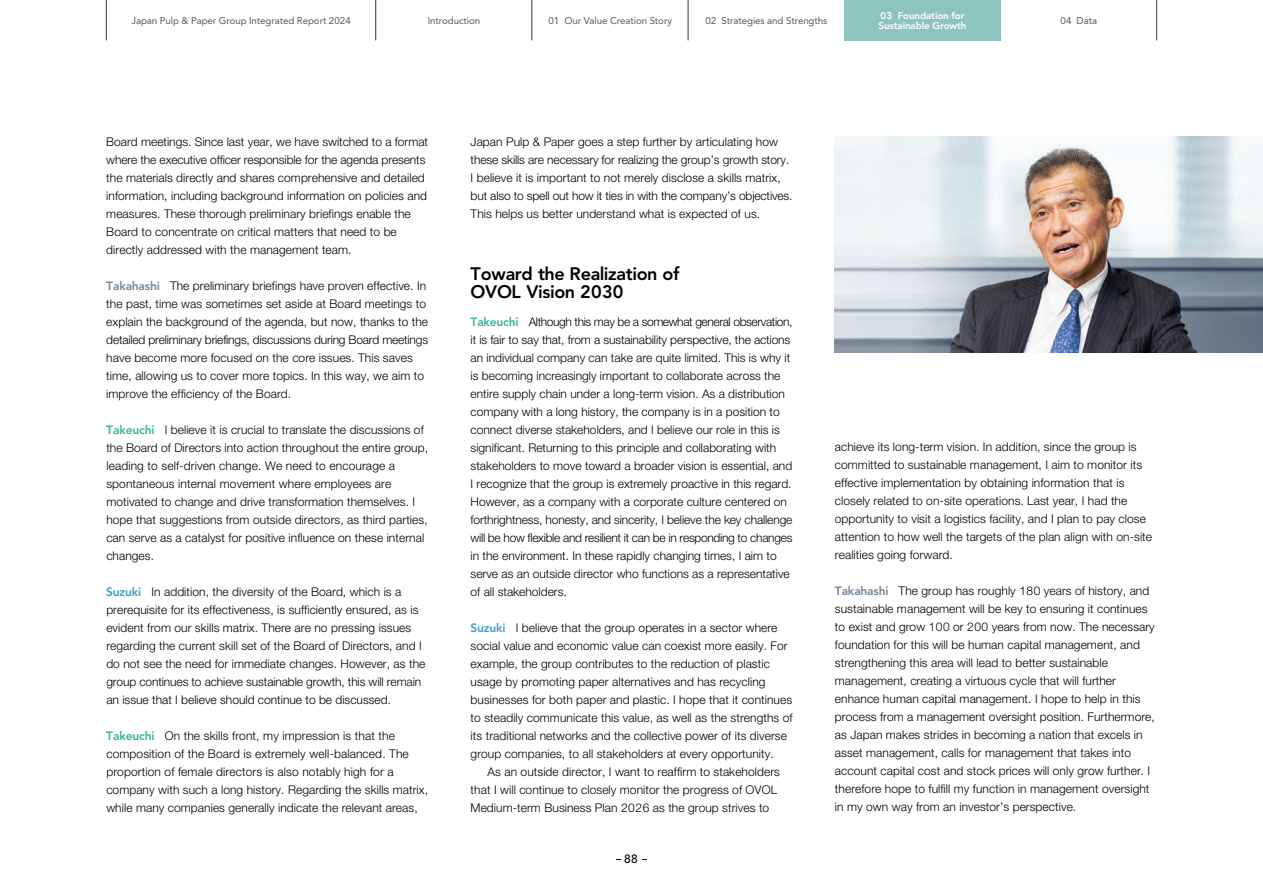
<style>
.page{position:relative;width:1263px;height:893px;background:#fff}
.page>*{position:absolute;margin:0;border:0;box-sizing:border-box;transform-origin:0 0}
.t1{font:800 18px/18px "Avenir LT Std";letter-spacing:-.02em;color:#000}
.t2{font:300 12px/18px "Helvetica Neue LT Std";letter-spacing:.005em;color:#000}
.t3{font:500 12px "Avenir LT Std";color:#000}
.t4{font:9.75px "Avenir LT Std";letter-spacing:-.01em;color:#595757}
.t5{font:800 9.75px/10.5px "Avenir LT Std";letter-spacing:-.01em;color:#fff}
.s1{font-family:"Avenir LT Std";font-weight:800;color:#748597}
.s2{font-family:"Avenir LT Std";font-weight:800;color:#35b597}
.s3{font-family:"Avenir LT Std";font-weight:800;color:#3fa1c6}
</style>
<div class="page">
<img style="left:835px;top:136px;width:428px;height:217px">
<div style="left:844px;top:0;width:157px;height:40px;background:#8ec4be"></div>
<hr style="left:688px;top:0;width:1px;height:40px;background:#2f3c47">
<hr style="left:1156px;top:0;width:1px;height:40px;background:#2f3c47">
<hr style="left:532px;top:0;width:1px;height:40px;background:#2f3c47">
<hr style="left:375px;top:0;width:1px;height:40px;background:#2f3c47">
<hr style="left:106px;top:0;width:1px;height:40px;background:#2f3c47">
<p class="t5" style="left:879px;top:10px;width:89px">03 Foundation for<br>Sustainable Growth</p>
<p class="t4" style="left:131px;top:15px;width:221px">Japan Pulp &amp; Paper Group Integrated Report 2024</p>
<p class="t4" style="left:428px;top:15px;width:54px">Introduction</p>
<p class="t4" style="left:548px;top:15px;width:125px">01 Our Value Creation Story</p>
<p class="t4" style="left:705px;top:15px;width:123px">02 Strategies and Strengths</p>
<p class="t4" style="left:1060px;top:15px;width:38px">04 Data</p>
<p class="t2" style="left:106px;top:133px;width:323px">Board meetings. Since last year, we have switched to a format where the executive officer responsible for the agenda presents the materials directly and shares comprehensive and detailed information, including background information on policies and measures. These thorough preliminary briefings enable the Board to concentrate on critical matters that need to be directly addressed with the management team.</p>
<p class="t2" style="left:106px;top:277px;width:323px"><span class="s1">Takahashi</span> The preliminary briefings have proven effective. In the past, time was sometimes set aside at Board meetings to explain the background of the agenda, but now, thanks to the detailed preliminary briefings, discussions during Board meetings have become more focused on the core issues. This saves time, allowing us to cover more topics. In this way, we aim to improve the efficiency of the Board.</p>
<p class="t2" style="left:106px;top:421px;width:323px"><span class="s2">Takeuchi</span> I believe it is crucial to translate the discussions of the Board of Directors into action throughout the entire group, leading to self-driven change. We need to encourage a spontaneous internal movement where employees are motivated to change and drive transformation themselves. I hope that suggestions from outside directors, as third parties, can serve as a catalyst for positive influence on these internal changes.</p>
<p class="t2" style="left:106px;top:583px;width:321px"><span class="s3">Suzuki</span> In addition, the diversity of the Board, which is a prerequisite for its effectiveness, is sufficiently ensured, as is evident from our skills matrix. There are no pressing issues regarding the current skill set of the Board of Directors, and I do not see the need for immediate changes. However, as the group continues to achieve sustainable growth, this will remain an issue that I believe should continue to be discussed.</p>
<p class="t2" style="left:106px;top:727px;width:323px"><span class="s2">Takeuchi</span> On the skills front, my impression is that the composition of the Board is extremely well-balanced. The proportion of female directors is also notably high for a company with such a long history. Regarding the skills matrix, while many companies generally indicate the relevant areas,</p>
<p class="t2" style="left:471px;top:133px;width:323px">Japan Pulp &amp; Paper goes a step further by articulating how these skills are necessary for realizing the group’s growth story.<br>I believe it is important to not merely disclose a skills matrix, but also to spell out how it ties in with the company’s objectives.<br>This helps us better understand what is expected of us.</p>
<h1 class="t1" style="left:470px;top:264px;width:211px">Toward the Realization of<br>OVOL Vision 2030</h1>
<p class="t2" style="left:471px;top:313px;width:323px"><span class="s2">Takeuchi</span> Although this may be a somewhat general observation, it is fair to say that, from a sustainability perspective, the actions an individual company can take are quite limited. This is why it is becoming increasingly important to collaborate across the entire supply chain under a long-term vision. As a distribution company with a long history, the company is in a position to connect diverse stakeholders, and I believe our role in this is significant. Returning to this principle and collaborating with stakeholders to move toward a broader vision is essential, and I recognize that the group is extremely proactive in this regard.<br>However, as a company with a corporate culture centered on forthrightness, honesty, and sincerity, I believe the key challenge will be how flexible and resilient it can be in responding to changes in the environment. In these rapidly changing times, I aim to serve as an outside director who functions as a representative of all stakeholders.</p>
<p class="t2" style="left:470px;top:619px;width:324px"><span class="s3">Suzuki</span> I believe that the group operates in a sector where social value and economic value can coexist more easily. For example, the group contributes to the reduction of plastic usage by promoting paper alternatives and has recycling businesses for both paper and plastic. I hope that it continues to steadily communicate this value, as well as the strengths of its traditional networks and the collective power of its diverse group companies, to all stakeholders at every opportunity.</p>
<p class="t2" style="left:471px;top:763px;width:311px;text-indent:17px">As an outside director, I want to reaffirm to stakeholders that I will continue to closely monitor the progress of OVOL<br>Medium-term Business Plan 2026 as the group strives to</p>
<p class="t3" style="left:624px;top:852px;width:15px">88</p>
<p class="t2" style="left:835px;top:438px;width:319px">achieve its long-term vision. In addition, since the group is committed to sustainable management, I aim to monitor its effective implementation by obtaining information that is closely related to on-site operations. Last year, I had the opportunity to visit a logistics facility, and I plan to pay close attention to how well the targets of the plan align with on-site realities going forward.</p>
<p class="t2" style="left:835px;top:582px;width:321px"><span class="s1">Takahashi</span> The group has roughly 180 years of history, and sustainable management will be key to ensuring it continues to exist and grow 100 or 200 years from now. The necessary foundation for this will be human capital management, and strengthening this area will lead to better sustainable management, creating a virtuous cycle that will further enhance human capital management. I hope to help in this process from a management oversight position. Furthermore, as Japan makes strides in becoming a nation that excels in asset management, calls for management that takes into account capital cost and stock prices will only grow further. I therefore hope to fulfill my function in management oversight in my own way from an investor’s perspective.</p>
</div>
